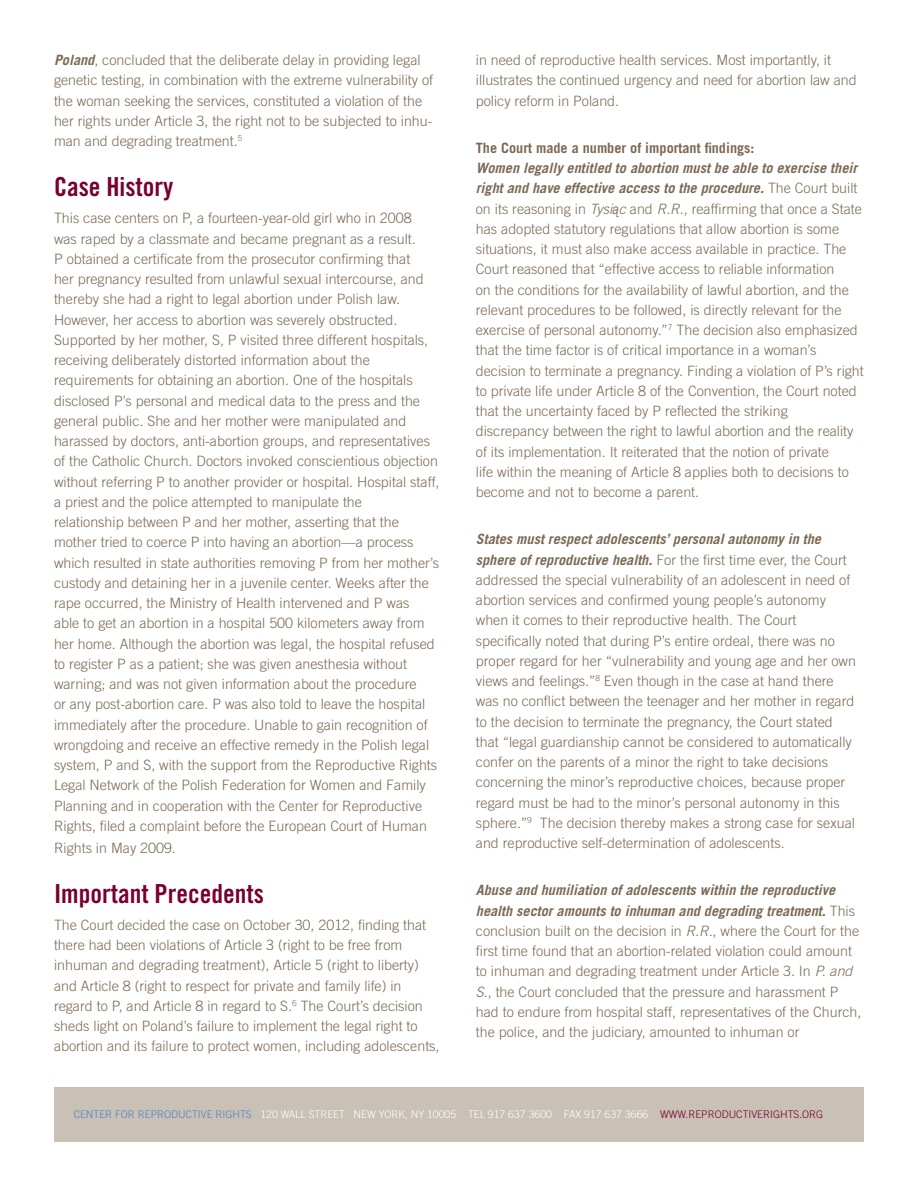
<style>
.page{position:relative;width:918px;height:1188px;background:#fff}
.page>*{position:absolute;margin:0;border:0;box-sizing:border-box;transform-origin:0 0}
.t1{font:26.25px "Trade Gothic Bold Cond Twenty";color:#780031}
.t2{font:300 14.25px/20.2px "Trade Gothic";color:#7c6954}
.t3{font:700 14.25px "Trade Gothic";color:#7c6954}
.t4{font:300 10.5px "Trade Gothic";color:#fff}
.s1{font-weight:700;font-style:italic}
.s2{font-style:italic}
.s3{font-family:"Arial Narrow";font-weight:400;font-style:italic}
.s4{color:#4d84c4}
.s5{color:#780031}
</style>
<div class="page">
<div style="left:54px;top:1087px;width:810px;height:55px;background:#c9c0b6"></div>
<p class="t2" style="left:54px;top:50px;width:381px"><span class="s1">Poland</span>, concluded that the deliberate delay in providing legal genetic testing, in combination with the extreme vulnerability of the woman seeking the services, constituted a violation of the her rights under Article 3, the right not to be subjected to inhu&shy;man and degrading treatment.<sup>5</sup></p>
<h1 class="t1" style="left:54px;top:171px;width:121px">Case History</h1>
<p class="t2" style="left:54px;top:208px;width:387px">This case centers on P, a fourteen-year-old girl who in 2008<br>was raped by a classmate and became pregnant as a result.<br>P obtained a certificate from the prosecutor confirming that<br>her pregnancy resulted from unlawful sexual intercourse, and thereby she had a right to legal abortion under Polish law.<br>However, her access to abortion was severely obstructed.<br>Supported by her mother, S, P visited three different hospitals, receiving deliberately distorted information about the requirements for obtaining an abortion. One of the hospitals disclosed P’s personal and medical data to the press and the general public. She and her mother were manipulated and harassed by doctors, anti-abortion groups, and representatives of the Catholic Church. Doctors invoked conscientious objection without referring P to another provider or hospital. Hospital staff, a priest and the police attempted to manipulate the<br>relationship between P and her mother, asserting that the mother tried to coerce P into having an abortion—a process which resulted in state authorities removing P from her mother’s custody and detaining her in a juvenile center. Weeks after the rape occurred, the Ministry of Health intervened and P was<br>able to get an abortion in a hospital 500 kilometers away from her home. Although the abortion was legal, the hospital refused to register P as a patient; she was given anesthesia without warning; and was not given information about the procedure<br>or any post-abortion care. P was also told to leave the hospital immediately after the procedure. Unable to gain recognition of wrongdoing and receive an effective remedy in the Polish legal system, P and S, with the support from the Reproductive Rights Legal Network of the Polish Federation for Women and Family Planning and in cooperation with the Center for Reproductive Rights, filed a complaint before the European Court of Human</p>
<p class="t2" style="left:54px;top:837px;width:123px">Rights in May 2009.</p>
<h1 class="t1" style="left:54px;top:878px;width:211px">Important Precedents</h1>
<p class="t2" style="left:54px;top:914px;width:387px">The Court decided the case on October 30, 2012, finding that there had been violations of Article 3 (right to be free from inhuman and degrading treatment), Article 5 (right to liberty) and Article 8 (right to respect for private and family life) in regard to P, and Article 8 in regard to S.<sup>6</sup> The Court’s decision sheds light on Poland’s failure to implement the legal right to abortion and its failure to protect women, including adolescents,</p>
<p class="t2" style="left:476px;top:50px;width:382px">in need of reproductive health services. Most importantly, it illustrates the continued urgency and need for abortion law and policy reform in Poland.</p>
<p class="t3" style="left:476px;top:139px;width:280px">The Court made a number of important findings:</p>
<p class="t2" style="left:476px;top:158px;width:389px"><span class="s1">Women legally entitled to abortion must be able to exercise their right and have effective access to the procedure.</span> The Court built on its reasoning in <span class="s2">Tysi</span><span class="s3">ą</span><span class="s2">c</span> and <span class="s2">R.R</span>., reaffirming that once a State has adopted statutory regulations that allow abortion is some situations, it must also make access available in practice. The Court reasoned that “effective access to reliable information<br>on the conditions for the availability of lawful abortion, and the relevant procedures to be followed, is directly relevant for the exercise of personal autonomy.”<sup>7</sup> The decision also emphasized that the time factor is of critical importance in a woman’s decision to terminate a pregnancy. Finding a violation of P’s right to private life under Article 8 of the Convention, the Court noted that the uncertainty faced by P reflected the striking discrepancy between the right to lawful abortion and the reality of its implementation. It reiterated that the notion of private<br>life within the meaning of Article 8 applies both to decisions to become and not to become a parent.</p>
<p class="t2" style="left:476px;top:529px;width:382px"><span class="s1">States must respect adolescents’ personal autonomy in the sphere of reproductive health.</span> For the first time ever, the Court addressed the special vulnerability of an adolescent in need of abortion services and confirmed young people’s autonomy when it comes to their reproductive health. The Court specifically noted that during P’s entire ordeal, there was no proper regard for her “vulnerability and young age and her own views and feelings.”<sup>8</sup> Even though in the case at hand there was no conflict between the teenager and her mother in regard to the decision to terminate the pregnancy, the Court stated that “legal guardianship cannot be considered to automatically confer on the parents of a minor the right to take decisions concerning the minor’s reproductive choices, because proper regard must be had to the minor’s personal autonomy in this sphere.”<sup>9</sup> The decision thereby makes a strong case for sexual and reproductive self-determination of adolescents.</p>
<p class="t2" style="left:476px;top:880px;width:387px"><span class="s1">Abuse and humiliation of adolescents within the reproductive health sector amounts to inhuman and degrading treatment.</span> This conclusion built on the decision in <span class="s2">R.R.</span>, where the Court for the first time found that an abortion-related violation could amount to inhuman and degrading treatment under Article 3. In <span class="s2">P. and S</span>., the Court concluded that the pressure and harassment P had to endure from hospital staff, representatives of the Church, the police, and the judiciary, amounted to inhuman or</p>
<p class="t4" style="left:74px;top:1108px;width:751px"><span class="s4">CENTER FOR REPRODUCTIVE RIGHTS</span> 120 WALL STREET NEW YORK, NY 10005 TEL 917 637 3600 FAX 917 637 3666 <span class="s5">WWW.REPRODUCTIVERIGHTS.ORG</span></p>
</div>
